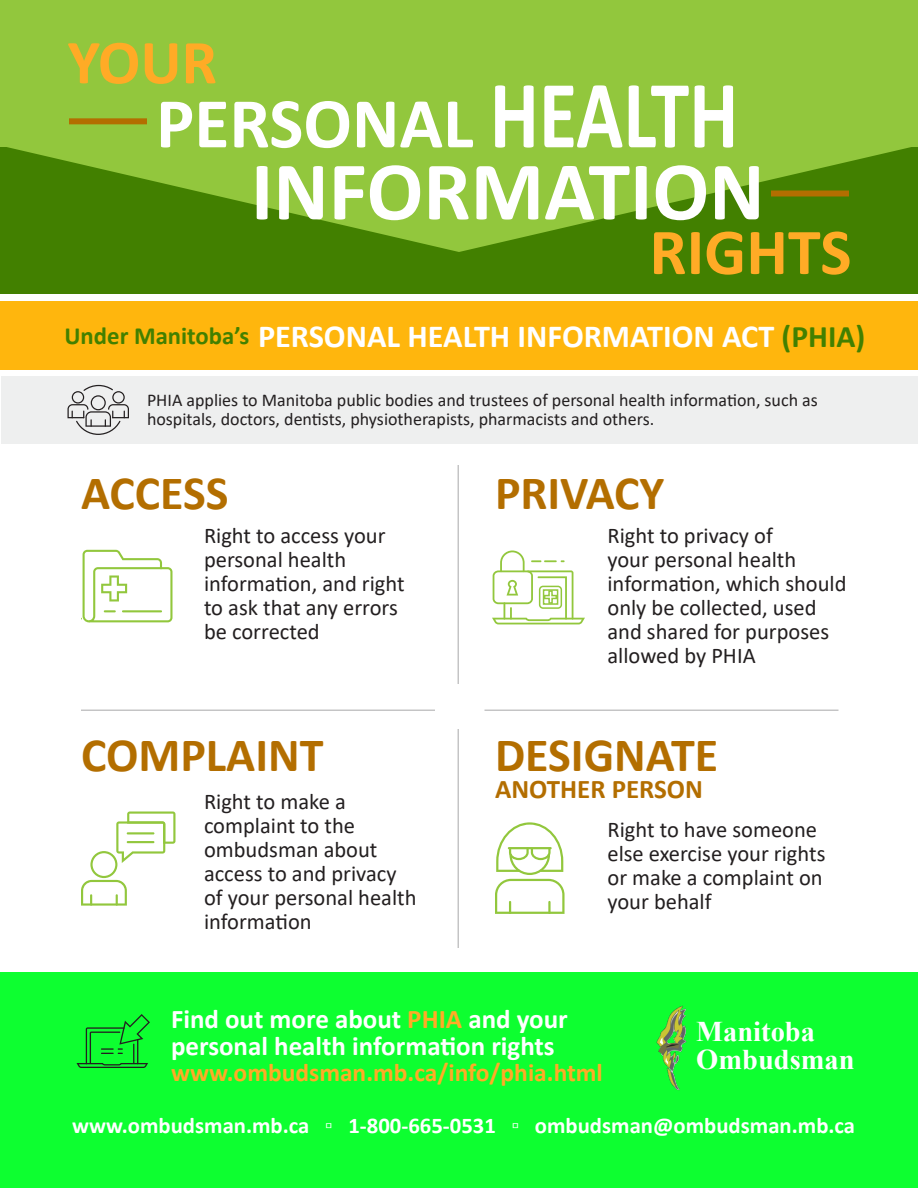
<style>
.page{position:relative;width:918px;height:1188px;background:#fff}
.page>*{position:absolute;margin:0;border:0;box-sizing:border-box;transform-origin:0 0}
.t1{font:700 84px "Calibri";color:#fff}
.t2{font:700 72px "Calibri";color:#fff}
.t3{font:700 66px "Calibri";color:#ffab26}
.t4{font:700 63px "Calibri";color:#ffab26}
.t5{font:700 48px "Calibri";color:#b36e00}
.t6{font:700 32.25px "Calibri";color:#fff}
.t7{font:700 28.5px "Times New Roman";color:#fff}
.t8{font:700 27px "Calibri";color:#fff}
.t9{font:700 27px "Calibri";color:#b36e00}
.t10{font:700 25.5px "Calibri";color:#ffab26}
.t11{font:700 24.75px "Calibri";color:#428000}
.t12{font:22.5px/24px "Calibri";color:#231f20}
.t13{font:700 22.5px "Calibri";color:#fff}
.t14{font:18px/19.5px "Calibri";color:#231f20}
.s1{font-size:97.5px}
.s2{font-size:31.5px;color:#428000}
.s3{color:#ffab26}
</style>
<div class="page">
<div style="left:0;top:972px;width:918px;height:216px;background:#0dff30"></div>
<div style="left:1px;top:376px;width:917px;height:68px;background:#eeefef"></div>
<div style="left:0;top:0;width:918px;height:148px;background:#92c73d"></div>
<div style="left:0;top:147px;width:918px;height:147px;background:#428000"></div>
<div style="left:1px;top:301px;width:917px;height:69px;background:#ffb60d"></div>
<img style="left:656px;top:1005px;width:31px;height:86px">
<svg style="left:7px;top:147px;width:904px;height:105px"></svg>
<svg style="left:81px;top:550px;width:92px;height:72px"></svg>
<svg style="left:495px;top:822px;width:70px;height:92px"></svg>
<svg style="left:81px;top:811px;width:94px;height:95px"></svg>
<svg style="left:77px;top:1014px;width:73px;height:54px"></svg>
<svg style="left:67px;top:385px;width:62px;height:50px"></svg>
<svg style="left:492px;top:551px;width:93px;height:73px"></svg>
<hr style="left:81px;top:710px;width:354px;height:1px;background:#57585a">
<hr style="left:484px;top:710px;width:354px;height:1px;background:#57585a">
<hr style="left:458px;top:465px;width:1px;height:219px;background:#57585a">
<hr style="left:458px;top:729px;width:1px;height:219px;background:#57585a">
<div style="left:69px;top:118px;width:78px;height:6px;background:#b36e00"></div>
<div style="left:771px;top:190px;width:78px;height:6px;background:#b36e00"></div>
<p class="t4" style="left:68px;top:18px;width:151px">YOUR</p>
<p class="t2" style="left:156px;top:72px;width:584px">PERSONAL <span class="s1">HEALTH</span></p>
<p class="t1" style="left:251px;top:132px;width:515px">INFORMATION</p>
<p class="t3" style="left:650px;top:205px;width:204px">RIGHTS</p>
<p class="t11" style="left:64px;top:318px;width:186px">Under Manitoba’s</p>
<p class="t6" style="left:258px;top:313px;width:609px">PERSONAL HEALTH INFORMATION ACT <span class="s2">(PHIA)</span></p>
<p class="t14" style="left:147px;top:389px;width:672px">PHIA applies to Manitoba public bodies and trustees of personal health information, such as hospitals, doctors, dentists, physiotherapists, pharmacists and others.</p>
<p class="t5" style="left:81px;top:459px;width:149px">ACCESS</p>
<p class="t5" style="left:495px;top:459px;width:171px">PRIVACY</p>
<p class="t12" style="left:204px;top:523px;width:202px">Right to access your personal health information, and right to ask that any errors be corrected</p>
<p class="t12" style="left:608px;top:523px;width:241px">Right to privacy of<br>your personal health information, which should only be collected, used and shared for purposes allowed by PHIA</p>
<p class="t5" style="left:81px;top:721px;width:244px">COMPLAINT</p>
<p class="t5" style="left:495px;top:721px;width:225px">DESIGNATE</p>
<p class="t9" style="left:495px;top:770px;width:209px">ANOTHER PERSON</p>
<p class="t12" style="left:204px;top:789px;width:214px">Right to make a complaint to the ombudsman about access to and privacy of your personal health information</p>
<p class="t12" style="left:608px;top:817px;width:220px">Right to have someone else exercise your rights or make a complaint on your behalf</p>
<p class="t8" style="left:171px;top:1000px;width:398px">Find out more about <span class="s3">PHIA</span> and your</p>
<p class="t8" style="left:171px;top:1027px;width:385px">personal health information rights</p>
<p class="t10" style="left:171px;top:1054px;width:433px">www.ombudsman.mb.ca/info/phia.html</p>
<p class="t7" style="left:696px;top:1011px;width:120px">Manitoba</p>
<p class="t7" style="left:696px;top:1039px;width:160px">Ombudsman</p>
<p class="t13" style="left:72px;top:1110px;width:785px">www.ombudsman.mb.ca ▫ 1-800-665-0531 ▫ ombudsman@ombudsman.mb.ca</p>
</div>
